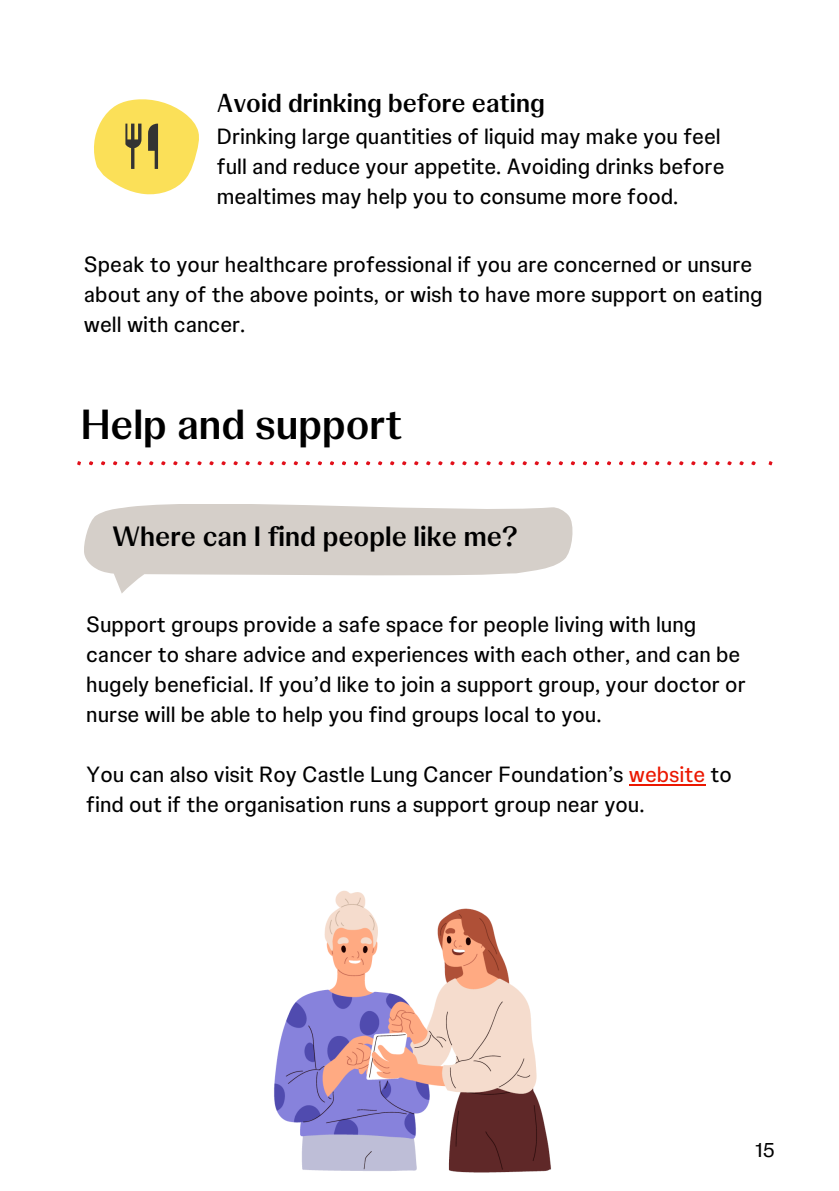
<style>
.page{position:relative;width:839px;height:1191px;background:#fff}
.page>*{position:absolute;margin:0;border:0;box-sizing:border-box;transform-origin:0 0}
.t1{font:700 42px "Johnson Display";color:#000}
.t2{font:700 27.8px "Johnson Display";color:#000}
.t3{font:700 26px "Johnson Display";color:#000}
.t4{font:22px/30px "Johnson Text";color:#000}
.t5{font:20px "Johnson Text";color:#000}
.s1{color:#eb1700}
</style>
<div class="page">
<svg style="left:94px;top:99px;width:105px;height:95px"></svg>
<svg style="left:84px;top:504px;width:488px;height:89px;fill:#d5cfc9"></svg>
<svg style="left:77px;top:461px;width:695px;height:4px"></svg>
<img style="left:274px;top:890px;width:277px;height:283px">
<hr style="left:629px;top:784px;width:76px;height:1px;background:#eb1700">
<p class="t3" style="left:217px;top:86px;width:329px">Avoid drinking before eating</p>
<h1 class="t4" style="left:217px;top:121px;width:509px">Drinking large quantities of liquid may make you feel full and reduce your appetite. Avoiding drinks before mealtimes may help you to consume more food.</h1>
<h2 class="t4" style="left:84px;top:249px;width:680px">Speak to your healthcare professional if you are concerned or unsure about any of the above points, or wish to have more support on eating well with cancer.</h2>
<p class="t1" style="left:81px;top:397px;width:323px">Help and support</p>
<p class="t2" style="left:112px;top:519px;width:407px">Where can I find people like me?</p>
<p class="t4" style="left:86px;top:610px;width:661px">Support groups provide a safe space for people living with lung cancer to share advice and experiences with each other, and can be hugely beneficial. If you’d like to join a support group, your doctor or nurse will be able to help you find groups local to you.</p>
<p class="t4" style="left:86px;top:760px;width:647px">You can also visit Roy Castle Lung Cancer Foundation’s <span class="s1">website</span> to find out if the organisation runs a support group near you.</p>
<p class="t5" style="left:755px;top:1137px;width:21px">15</p>
</div>
